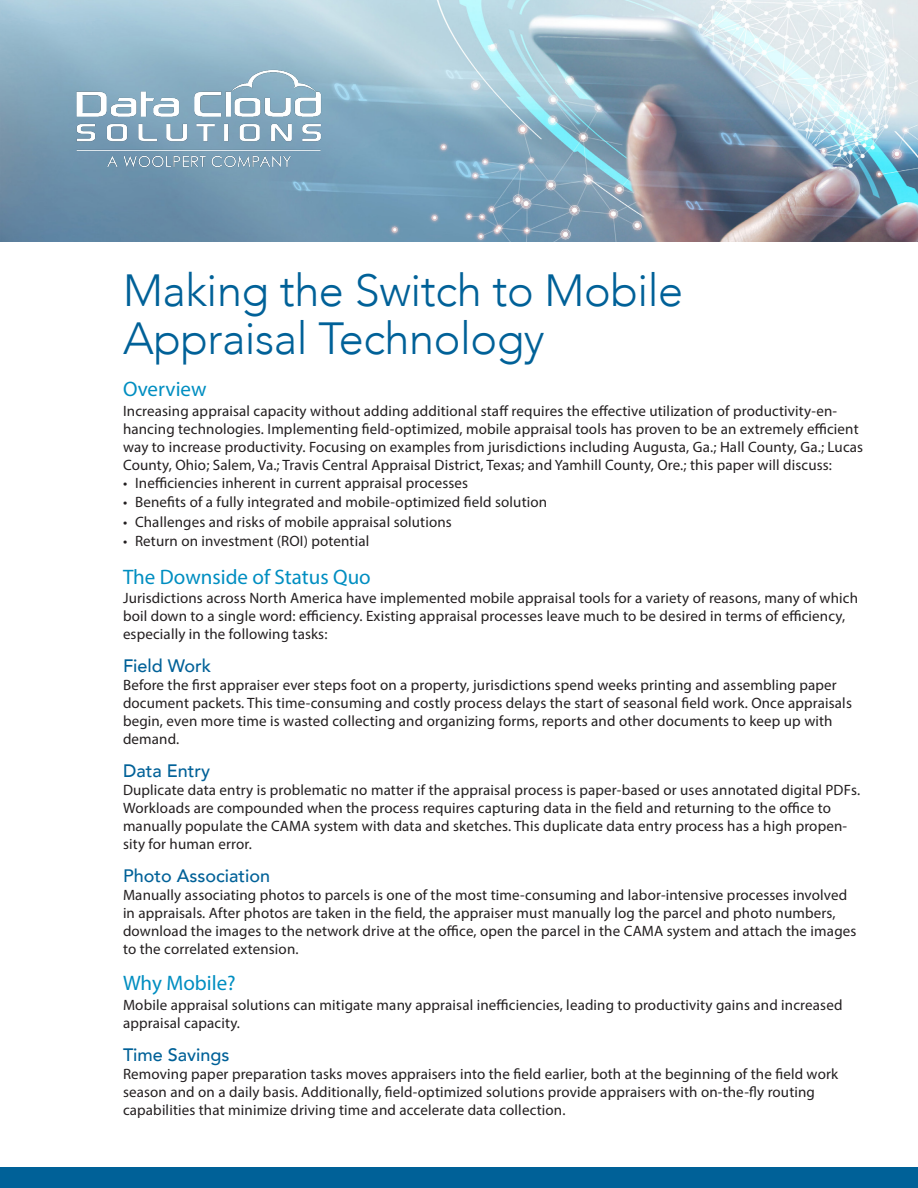
<style>
.page{position:relative;width:918px;height:1188px;background:#fff}
.page>*{position:absolute;margin:0;border:0;box-sizing:border-box;transform-origin:0 0}
.Blue_Title{font:300 45px/48px "Avenir LT Com";letter-spacing:-.01em;color:#006198}
.Blue_Heading_3{font:21px "Myriad Pro";color:#008ec1}
.Blue_Heading_4{font:500 18px "Avenir LT Com";color:#006198}
.Body_First_Paragraph{font:15px/18px "Myriad Pro";letter-spacing:.01em;color:#231f20}
</style>
<div class="page">
<img style="left:0;top:0;width:918px;height:242px">
<div style="left:0;top:1168px;width:918px;height:20px;background:#006198"></div>
<img style="left:67px;top:62px;width:263px;height:113px">
<p class="Blue_Title" style="left:123px;top:267px;width:562px">Making the Switch to Mobile<br>Appraisal Technology</p>
<p class="Blue_Heading_3" style="left:123px;top:376px;width:85px">Overview</p>
<p class="Body_First_Paragraph" style="left:123px;top:401px;width:742px">Increasing appraisal capacity without adding additional staff requires the effective utilization of productivity-en&shy;hancing technologies. Implementing field-optimized, mobile appraisal tools has proven to be an extremely efficient way to increase productivity. Focusing on examples from jurisdictions including Augusta, Ga.; Hall County, Ga.; Lucas County, Ohio; Salem, Va.; Travis Central Appraisal District, Texas; and Yamhill County, Ore.; this paper will discuss:</p>
<p class="Body_First_Paragraph" style="left:123px;top:473px;width:347px">• Inefficiencies inherent in current appraisal processes</p>
<p class="Body_First_Paragraph" style="left:123px;top:493px;width:426px">• Benefits of a fully integrated and mobile-optimized field solution</p>
<p class="Body_First_Paragraph" style="left:123px;top:512px;width:330px">• Challenges and risks of mobile appraisal solutions</p>
<p class="Body_First_Paragraph" style="left:123px;top:532px;width:248px">• Return on investment (ROI) potential</p>
<p class="Blue_Heading_3" style="left:123px;top:564px;width:249px">The Downside of Status Quo</p>
<p class="Body_First_Paragraph" style="left:123px;top:589px;width:737px">Jurisdictions across North America have implemented mobile appraisal tools for a variety of reasons, many of which boil down to a single word: efficiency. Existing appraisal processes leave much to be desired in terms of efficiency, especially in the following tasks:</p>
<p class="Blue_Heading_4" style="left:123px;top:655px;width:90px">Field Work</p>
<p class="Body_First_Paragraph" style="left:123px;top:676px;width:730px">Before the first appraiser ever steps foot on a property, jurisdictions spend weeks printing and assembling paper document packets. This time-consuming and costly process delays the start of seasonal field work. Once appraisals begin, even more time is wasted collecting and organizing forms, reports and other documents to keep up with demand.</p>
<p class="Blue_Heading_4" style="left:123px;top:760px;width:89px">Data Entry</p>
<p class="Body_First_Paragraph" style="left:123px;top:781px;width:739px">Duplicate data entry is problematic no matter if the appraisal process is paper-based or uses annotated digital PDFs.<br>Workloads are compounded when the process requires capturing data in the field and returning to the office to manually populate the CAMA system with data and sketches. This duplicate data entry process has a high propen&shy;sity for human error.</p>
<p class="Blue_Heading_4" style="left:123px;top:865px;width:149px">Photo Association</p>
<p class="Body_First_Paragraph" style="left:123px;top:886px;width:735px">Manually associating photos to parcels is one of the most time-consuming and labor-intensive processes involved in appraisals. After photos are taken in the field, the appraiser must manually log the parcel and photo numbers, download the images to the network drive at the office, open the parcel in the CAMA system and attach the images to the correlated extension.</p>
<p class="Blue_Heading_3" style="left:123px;top:970px;width:114px">Why Mobile?</p>
<p class="Body_First_Paragraph" style="left:123px;top:995px;width:721px">Mobile appraisal solutions can mitigate many appraisal inefficiencies, leading to productivity gains and increased appraisal capacity.</p>
<p class="Blue_Heading_4" style="left:123px;top:1044px;width:108px">Time Savings</p>
<p class="Body_First_Paragraph" style="left:123px;top:1064px;width:717px">Removing paper preparation tasks moves appraisers into the field earlier, both at the beginning of the field work season and on a daily basis. Additionally, field-optimized solutions provide appraisers with on-the-fly routing capabilities that minimize driving time and accelerate data collection.</p>
</div>
